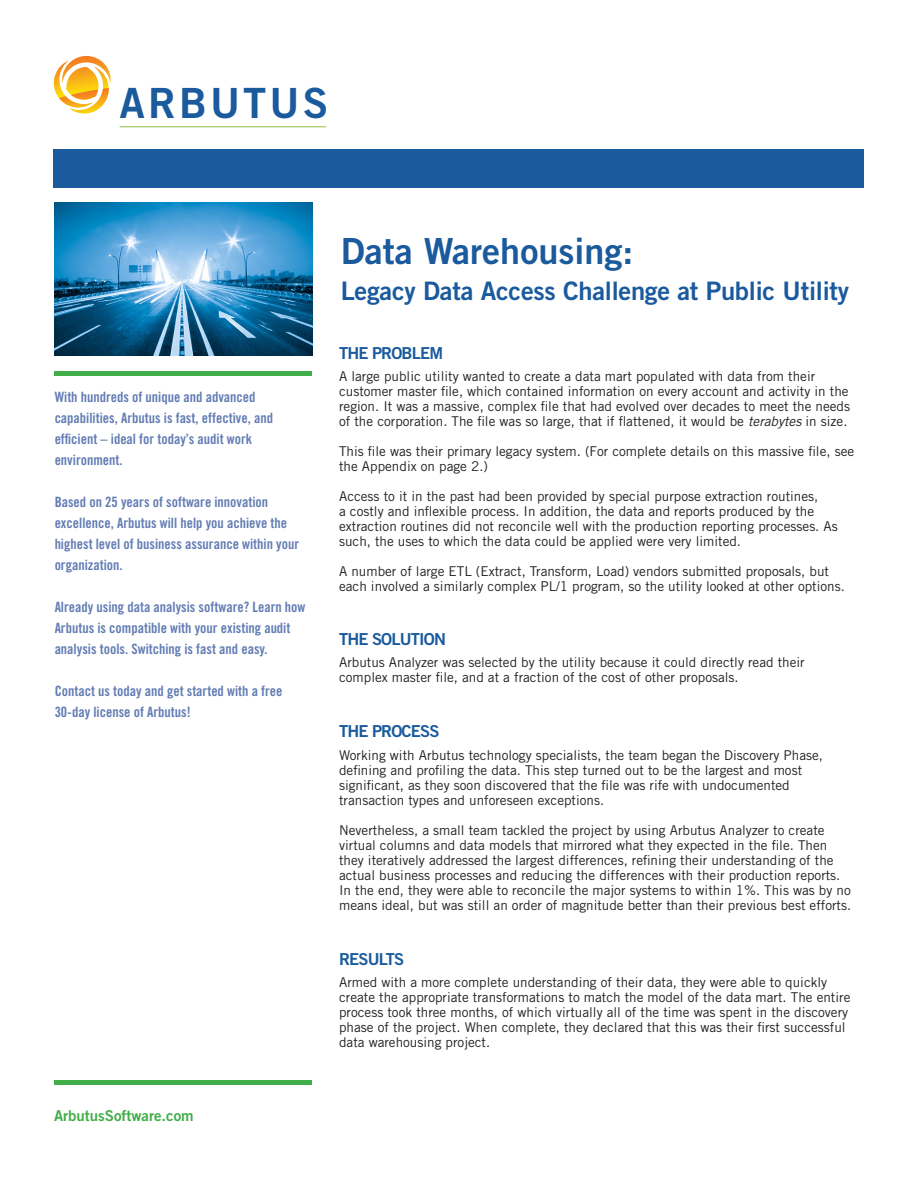
<style>
.page{position:relative;width:918px;height:1188px;background:#fff}
.page>*{position:absolute;margin:0;border:0;box-sizing:border-box;transform-origin:0 0}
.t1{font:41.7px "Trade Gothic LT Std Bd 2";letter-spacing:.075em;color:#1a5a9d}
.t2{font:36px "Trade Gothic LT Std Bd 2";color:#1a5a9d}
.t3{font:25.5px "Trade Gothic LT Std Bd 2";letter-spacing:-.01em;color:#1a5a9d}
.t4{font:16.5px "Trade Gothic LT Std Bd 2";letter-spacing:-.05em;color:#1a5a9d}
.t5{font:15px "Trade Gothic LT Std Bd 2";color:#40ae49}
.t6{font:14.25px/21px "Trade Gothic LT Std Bd Cn 20";color:#627cb3}
.t7{font:13.5px/15px "Trade Gothic LT Std";color:#231f20}
.s1{font-style:italic}
</style>
<div class="page">
<div style="left:54px;top:149px;width:810px;height:39px;background:#1a5a9d"></div>
<svg style="left:54px;top:56px;width:57px;height:57px"></svg>
<hr style="left:120px;top:126px;width:206px;height:1px;background:#8dbe3e">
<hr style="left:54px;top:1080px;width:258px;height:4px;background:#40ae49">
<hr style="left:54px;top:372px;width:258px;height:4px;background:#40ae49">
<img style="left:55px;top:203px;width:258px;height:153px">
<p class="t1" style="left:120px;top:77px;width:210px">ARBUTUS</p>
<p class="t6" style="left:55px;top:387px;width:220px">With hundreds of unique and advanced capabilities, Arbutus is fast, effective, and efficient – ideal for today’s audit work environment.</p>
<p class="t6" style="left:55px;top:492px;width:246px">Based on 25 years of software innovation excellence, Arbutus will help you achieve the highest level of business assurance within your organization.</p>
<p class="t6" style="left:55px;top:597px;width:252px">Already using data analysis software? Learn how<br>Arbutus is compatible with your existing audit analysis tools. Switching is fast and easy.</p>
<p class="t6" style="left:55px;top:681px;width:229px">Contact us today and get started with a free<br>30-day license of Arbutus!</p>
<p class="t5" style="left:54px;top:1106px;width:141px">ArbutusSoftware.com</p>
<p class="t2" style="left:341px;top:229px;width:294px">Data Warehousing:</p>
<p class="t3" style="left:341px;top:275px;width:510px">Legacy Data Access Challenge at Public Utility</p>
<p class="t4" style="left:339px;top:342px;width:106px">THE PROBLEM</p>
<p class="t7" style="left:339px;top:369px;width:512px">A large public utility wanted to create a data mart populated with data from their customer master file, which contained information on every account and activity in the region. It was a massive, complex file that had evolved over decades to meet the needs of the corporation. The file was so large, that if flattened, it would be <span class="s1">terabytes</span> in size.</p>
<p class="t7" style="left:339px;top:444px;width:517px">This file was their primary legacy system. (For complete details on this massive file, see the Appendix on page 2.)</p>
<p class="t7" style="left:339px;top:489px;width:500px">Access to it in the past had been provided by special purpose extraction routines,<br>a costly and inflexible process. In addition, the data and reports produced by the extraction routines did not reconcile well with the production reporting processes. As such, the uses to which the data could be applied were very limited.</p>
<p class="t7" style="left:339px;top:564px;width:507px">A number of large ETL (Extract, Transform, Load) vendors submitted proposals, but each involved a similarly complex PL/1 program, so the utility looked at other options.</p>
<p class="t4" style="left:339px;top:629px;width:108px">THE SOLUTION</p>
<p class="t7" style="left:339px;top:655px;width:467px">Arbutus Analyzer was selected by the utility because it could directly read their complex master file, and at a fraction of the cost of other proposals.</p>
<p class="t4" style="left:339px;top:721px;width:102px">THE PROCESS</p>
<p class="t7" style="left:339px;top:747px;width:485px">Working with Arbutus technology specialists, the team began the Discovery Phase, defining and profiling the data. This step turned out to be the largest and most significant, as they soon discovered that the file was rife with undocumented transaction types and unforeseen exceptions.</p>
<p class="t7" style="left:339px;top:822px;width:514px">Nevertheless, a small team tackled the project by using Arbutus Analyzer to create virtual columns and data models that mirrored what they expected in the file. Then they iteratively addressed the largest differences, refining their understanding of the actual business processes and reducing the differences with their production reports.<br>In the end, they were able to reconcile the major systems to within 1%. This was by no means ideal, but was still an order of magnitude better than their previous best efforts.</p>
<p class="t4" style="left:339px;top:948px;width:67px">RESULTS</p>
<p class="t7" style="left:339px;top:975px;width:513px">Armed with a more complete understanding of their data, they were able to quickly create the appropriate transformations to match the model of the data mart. The entire process took three months, of which virtually all of the time was spent in the discovery phase of the project. When complete, they declared that this was their first successful data warehousing project.</p>
</div>
